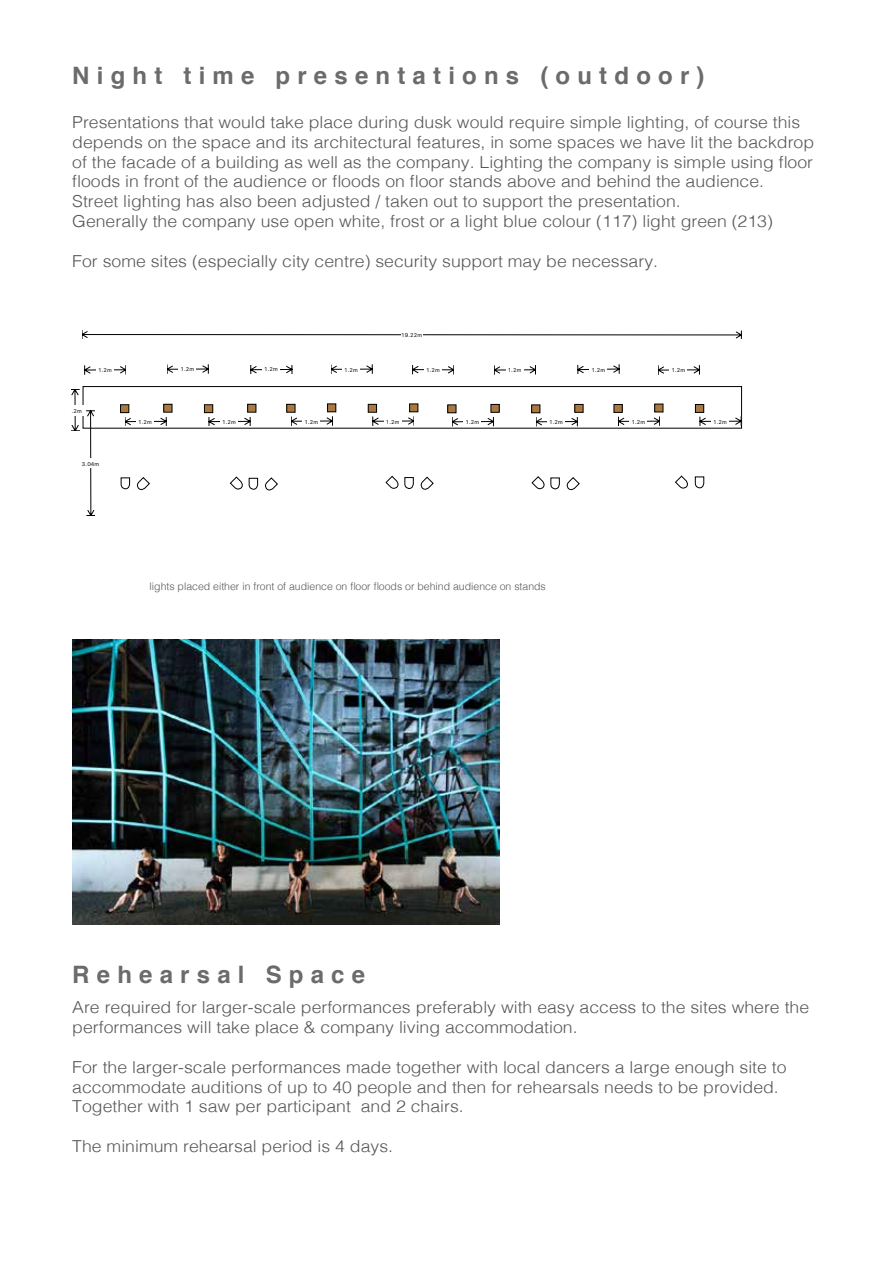
<style>
.page{position:relative;width:893px;height:1263px;background:#fff}
.page>*{position:absolute;margin:0;border:0;box-sizing:border-box;transform-origin:0 0}
.t1{font:700 24px "Helvetica";letter-spacing:.3em;color:#6b6b6a}
.t2{font:300 16.5px/19.8px "Helvetica";color:#575756;scale:1.07 1}
.t3{font:16.5px/19.8px "Helvetica";color:#000}
.t4{font:700 16.5px "Helvetica";color:#000}
.t5{font:11.25px ".SFNS Text";color:#000}
.t6{font:300 10.5px "Helvetica";color:#575756}
.t7{font:5.4px ".SFNS Text";color:#000}
</style>
<div class="page">
<div style="left:83px;top:386px;width:659px;height:42px;border:1px solid #000"></div>
<div style="left:121px;top:405px;width:8px;height:8px;background:#aa7942"></div>
<div style="left:120px;top:404px;width:9px;height:9px;border:1px solid #000"></div>
<div style="left:164px;top:404px;width:8px;height:8px;background:#aa7942"></div>
<div style="left:164px;top:404px;width:8px;height:8px;border:1px solid #000"></div>
<svg style="left:82px;top:331px;width:659px;height:8px"></svg>
<div style="left:401px;top:330px;width:21px;height:9px;background:#fff"></div>
<svg style="left:71px;top:389px;width:8px;height:42px"></svg>
<div style="left:71px;top:406px;width:13px;height:10px;background:#fff"></div>
<svg style="left:125px;top:417px;width:41px;height:9px"></svg>
<div style="left:136px;top:416px;width:18px;height:11px;background:#fff"></div>
<div style="left:204px;top:405px;width:9px;height:8px;background:#aa7942"></div>
<div style="left:204px;top:405px;width:9px;height:8px;border:1px solid #000"></div>
<div style="left:248px;top:404px;width:8px;height:8px;background:#aa7942"></div>
<div style="left:247px;top:404px;width:9px;height:8px;border:1px solid #000"></div>
<svg style="left:209px;top:417px;width:41px;height:9px"></svg>
<div style="left:220px;top:416px;width:18px;height:11px;background:#fff"></div>
<svg style="left:251px;top:365px;width:41px;height:9px"></svg>
<div style="left:262px;top:364px;width:18px;height:10px;background:#fff"></div>
<div style="left:287px;top:404px;width:8px;height:8px;background:#aa7942"></div>
<div style="left:287px;top:404px;width:8px;height:8px;border:1px solid #000"></div>
<div style="left:327px;top:404px;width:9px;height:8px;background:#aa7942"></div>
<div style="left:327px;top:404px;width:9px;height:8px;border:1px solid #000"></div>
<svg style="left:291px;top:417px;width:41px;height:8px"></svg>
<div style="left:303px;top:416px;width:17px;height:10px;background:#fff"></div>
<div style="left:368px;top:404px;width:9px;height:8px;background:#aa7942"></div>
<div style="left:368px;top:404px;width:9px;height:8px;border:1px solid #000"></div>
<div style="left:410px;top:404px;width:8px;height:8px;background:#aa7942"></div>
<div style="left:409px;top:404px;width:9px;height:8px;border:1px solid #000"></div>
<svg style="left:373px;top:417px;width:41px;height:8px"></svg>
<div style="left:384px;top:416px;width:17px;height:10px;background:#fff"></div>
<svg style="left:331px;top:365px;width:41px;height:9px"></svg>
<div style="left:342px;top:364px;width:18px;height:10px;background:#fff"></div>
<svg style="left:167px;top:365px;width:41px;height:8px"></svg>
<div style="left:179px;top:363px;width:17px;height:11px;background:#fff"></div>
<div style="left:448px;top:405px;width:8px;height:8px;background:#aa7942"></div>
<div style="left:448px;top:405px;width:8px;height:8px;border:1px solid #000"></div>
<div style="left:491px;top:404px;width:8px;height:8px;background:#aa7942"></div>
<div style="left:491px;top:404px;width:8px;height:8px;border:1px solid #000"></div>
<svg style="left:452px;top:417px;width:41px;height:9px"></svg>
<div style="left:464px;top:416px;width:17px;height:11px;background:#fff"></div>
<div style="left:532px;top:405px;width:8px;height:8px;background:#aa7942"></div>
<div style="left:531px;top:405px;width:9px;height:8px;border:1px solid #000"></div>
<div style="left:575px;top:404px;width:8px;height:8px;background:#aa7942"></div>
<div style="left:575px;top:404px;width:8px;height:8px;border:1px solid #000"></div>
<svg style="left:536px;top:417px;width:41px;height:9px"></svg>
<div style="left:547px;top:416px;width:18px;height:11px;background:#fff"></div>
<svg style="left:578px;top:365px;width:41px;height:9px"></svg>
<div style="left:590px;top:364px;width:17px;height:10px;background:#fff"></div>
<div style="left:614px;top:404px;width:8px;height:8px;background:#aa7942"></div>
<div style="left:614px;top:404px;width:8px;height:9px;border:1px solid #000"></div>
<div style="left:655px;top:404px;width:8px;height:8px;background:#aa7942"></div>
<div style="left:654px;top:404px;width:9px;height:8px;border:1px solid #000"></div>
<svg style="left:618px;top:417px;width:42px;height:9px"></svg>
<div style="left:630px;top:416px;width:17px;height:10px;background:#fff"></div>
<div style="left:695px;top:404px;width:9px;height:8px;background:#aa7942"></div>
<div style="left:695px;top:404px;width:9px;height:9px;border:1px solid #000"></div>
<svg style="left:700px;top:417px;width:41px;height:9px"></svg>
<div style="left:711px;top:416px;width:18px;height:10px;background:#fff"></div>
<svg style="left:658px;top:366px;width:41px;height:8px"></svg>
<div style="left:669px;top:365px;width:18px;height:10px;background:#fff"></div>
<svg style="left:494px;top:365px;width:41px;height:9px"></svg>
<div style="left:506px;top:364px;width:17px;height:10px;background:#fff"></div>
<svg style="left:413px;top:365px;width:41px;height:9px"></svg>
<div style="left:424px;top:365px;width:18px;height:10px;background:#fff"></div>
<svg style="left:85px;top:365px;width:41px;height:9px"></svg>
<div style="left:96px;top:364px;width:18px;height:10px;background:#fff"></div>
<svg style="left:120px;top:477px;width:30px;height:13px"></svg>
<svg style="left:385px;top:476px;width:49px;height:14px"></svg>
<svg style="left:675px;top:475px;width:13px;height:14px"></svg>
<svg style="left:695px;top:476px;width:9px;height:12px"></svg>
<svg style="left:230px;top:476px;width:48px;height:15px"></svg>
<svg style="left:531px;top:476px;width:49px;height:15px"></svg>
<svg style="left:87px;top:411px;width:8px;height:104px"></svg>
<div style="left:82px;top:459px;width:17px;height:9px;background:#fff"></div>
<img style="left:73px;top:639px;width:427px;height:285px">
<h1 class="t1" style="left:72px;top:56px;width:634px">Night time presentations (outdoor)</h1>
<p class="t4" style="left:94px;top:109px;width:163px">Lighting plan (basic)</p>
<p class="t3" style="left:94px;top:133px;width:451px">Some adjustments to this lighting basic plan may be required.<br>More than likely using small par cans with or on floor stands.<br>Frost &amp; 117 may also be required.</p>
<p class="t2" style="left:72px;top:111px;width:695px">Presen ations that would take place during dusk would require simple lighting, of course this depends on the space and its architectur l fe tures, in some spaces we have lit the backdrop of the facade of a building as well as the company. Lighting the company is simple using floor floods in front of the audience or floods on floor stands above and behind the audience.<br>Street lighting has also been adjusted / taken out to support the presentation.<br>Generally the company use open white, frost or a light blue colour (117) light green (213)</p>
<p class="t2" style="left:72px;top:250px;width:549px">For some sites (especially city centre) security support may be necessary.</p>
<p class="t7" style="left:401px;top:331px;width:22px">!".$$m</p>
<p class="t7" style="left:68px;top:407px;width:15px">!.$m</p>
<p class="t7" style="left:180px;top:365px;width:15px">!.$m</p>
<p class="t7" style="left:344px;top:366px;width:15px">!.$m</p>
<p class="t7" style="left:264px;top:366px;width:15px">!.$m</p>
<p class="t7" style="left:592px;top:366px;width:15px">!.$m</p>
<p class="t7" style="left:98px;top:366px;width:15px">!.$m</p>
<p class="t7" style="left:426px;top:366px;width:15px">!.$m</p>
<p class="t7" style="left:508px;top:366px;width:15px">!.$m</p>
<p class="t7" style="left:671px;top:367px;width:15px">!.$m</p>
<p class="t7" style="left:138px;top:418px;width:15px">!.$m</p>
<p class="t7" style="left:222px;top:418px;width:15px">!.$m</p>
<p class="t7" style="left:304px;top:418px;width:15px">!.$m</p>
<p class="t7" style="left:386px;top:418px;width:15px">!.$m</p>
<p class="t7" style="left:465px;top:418px;width:15px">!.$m</p>
<p class="t7" style="left:549px;top:418px;width:15px">!.$m</p>
<p class="t7" style="left:632px;top:418px;width:15px">!.$m</p>
<p class="t7" style="left:713px;top:418px;width:15px">!.$m</p>
<p class="t7" style="left:82px;top:460px;width:19px">&amp;.'(m</p>
<p class="t6" style="left:150px;top:577px;width:398px">lights placed either in front of audience on floor floods or behind audience on stands</p>
<h1 class="t1" style="left:72px;top:955px;width:294px">Rehearsal Space</h1>
<p class="t2" style="left:72px;top:996px;width:690px">Are required for larger-scale performances preferably with easy access to the sites where the performances will take place &amp; company living accommodation.</p>
<p class="t2" style="left:72px;top:1056px;width:669px">For the larger-scale performances made together with local dancers a large enough site to accommodate auditions of up to 40 people and then for rehearsals needs to be provided.<br>Together with 1 saw per participant and 2 chairs.</p>
<p class="t2" style="left:72px;top:1135px;width:301px">The minimum rehearsal period is 4 days.</p>
<p class="t5" style="left:222px;top:1105px;width:30px">%.!m</p>
</div>
